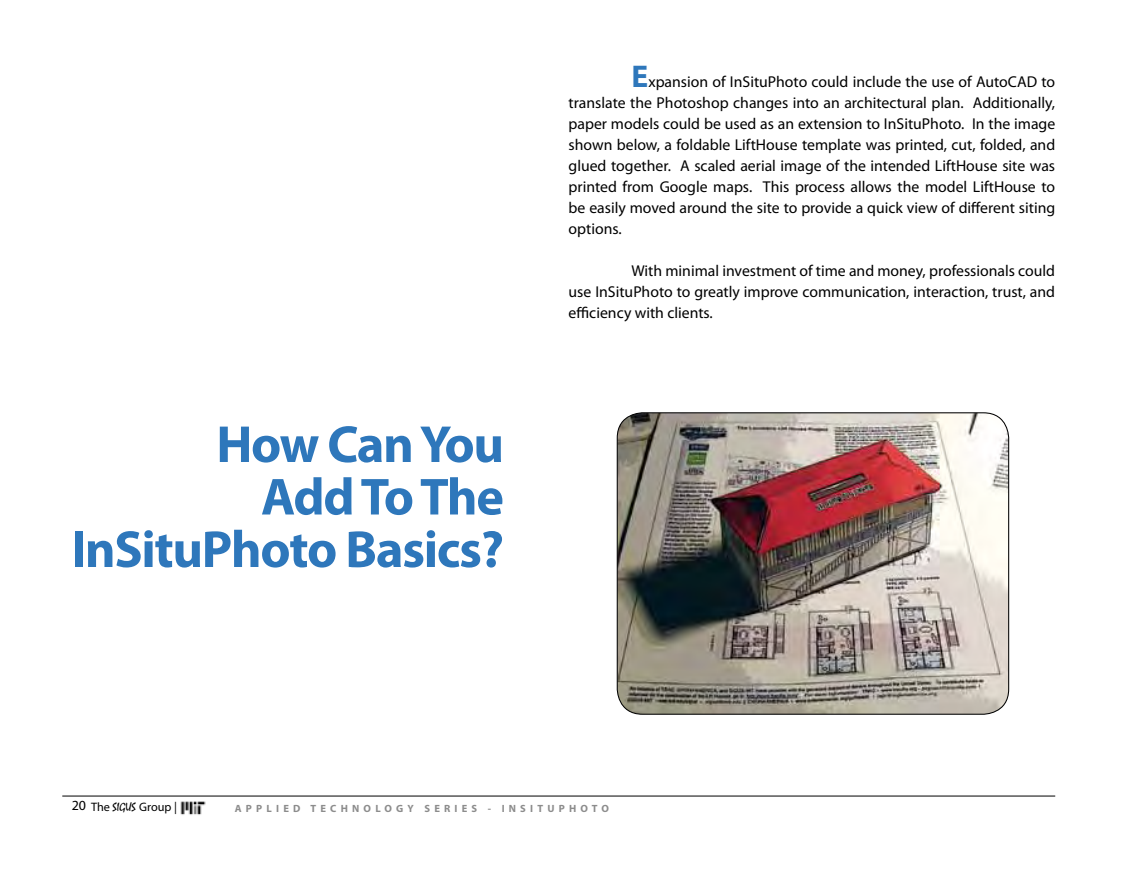
<style>
.page{position:relative;width:1134px;height:882px;background:#fff}
.page>*{position:absolute;margin:0;border:0;box-sizing:border-box;transform-origin:0 0}
.t1{font:700 52.5px/52.5px "Myriad Pro";letter-spacing:-.025em;color:#2e77bb;text-align:right}
.t2{font:15.75px/21px "Myriad Pro";color:#000;text-align:justify}
.t3{font:12.25px "Myriad Pro";color:#000}
.t4{font:700 10.5px "Myriad Pro";letter-spacing:.4em;color:#8c8c8c}
.s1{font-weight:700;font-size:31.5px;color:#2e77bb}
.s2{font-size:14px}
.s3{font-family:"Mistral"}
</style>
<div class="page">
<img style="left:617px;top:413px;width:392px;height:301px">
<div style="left:617px;top:412px;width:392px;height:303px;border:1px solid #000;border-radius:25px"></div>
<hr style="left:62px;top:796px;width:993px;height:1px;background:#000">
<img style="left:180px;top:801px;width:26px;height:14px">
<h1 class="t1" style="left:71px;top:416px;width:434px">How Can You<br>Add To The<br>InSituPhoto Basics?</h1>
<p class="t2" style="left:569px;top:71px;width:488px;text-indent:63px"><span class="s1">E</span>xpansion of InSituPhoto could include the use of AutoCAD to translate the Photoshop changes into an architectural plan. Additionally, paper models could be used as an extension to InSituPhoto. In the image shown below, a foldable LiftHouse template was printed, cut, folded, and glued together. A scaled aerial image of the intended LiftHouse site was printed from Google maps. This process allows the model LiftHouse to be easily moved around the site to provide a quick view of different siting options.</p>
<p class="t2" style="left:569px;top:260px;width:488px;text-indent:63px">With minimal investment of time and money, professionals could use InSituPhoto to greatly improve communication, interaction, trust, and efficiency with clients.</p>
<p class="t3" style="left:72px;top:799px;width:107px"><span class="s2">20</span> The <span class="s3">SIGUS</span> Group |</p>
<p class="t4" style="left:235px;top:802px;width:376px">APPLIED TECHNOLOGY SERIES - INSITUPHOTO</p>
</div>
